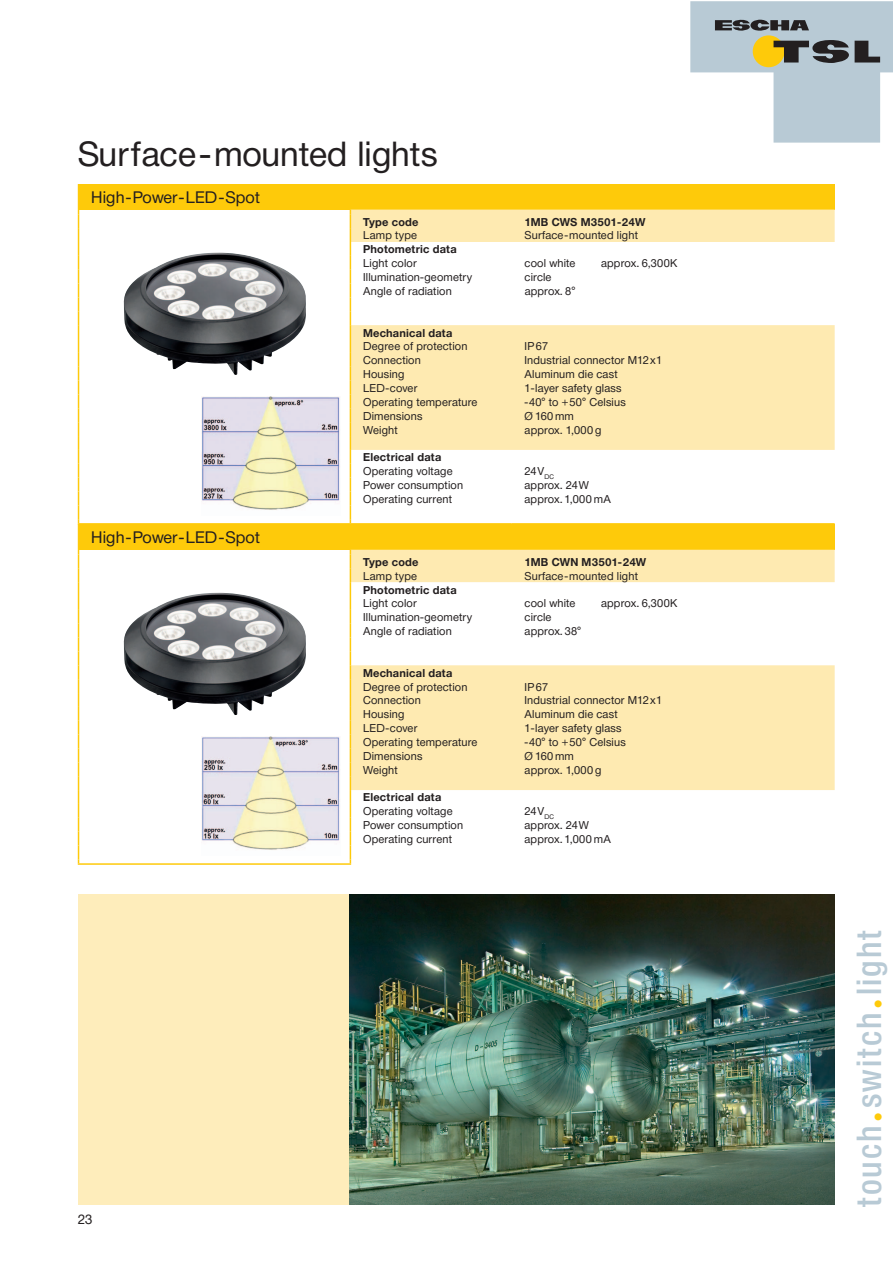
<style>
.page{position:relative;width:893px;height:1263px;background:#fff}
.page>*{position:absolute;margin:0;border:0;box-sizing:border-box;transform-origin:0 0}
.t1{font:34.5px "Neue Helvetica BQ";color:#231f20}
.t2{font:500 34.5px "Neue Helvetica Condensed BQ";letter-spacing:.055em;color:#b8cad5}
.t3{font:16.5px "Neue Helvetica BQ";letter-spacing:.005em;color:#231f20}
.t4{font:13.5px "Neue Helvetica BQ";color:#231f20}
.t5{font:11.25px "Neue Helvetica BQ";letter-spacing:.015em;color:#231f20}
.t6{font:700 11.25px "Neue Helvetica BQ";letter-spacing:.015em;color:#231f20}
.s1{font-family:"Futura";font-weight:700;font-size:30px;color:#feca0a}
</style>
<div class="page">
<svg style="left:690px;top:1px;width:203px;height:142px"></svg>
<div style="left:78px;top:894px;width:757px;height:311px;background:#feedbb"></div>
<div style="left:79px;top:184px;width:756px;height:26px;background:#feca0a"></div>
<svg style="left:351px;top:210px;width:484px;height:240px;fill:#feeab1"></svg>
<svg style="left:350px;top:210px;width:1px;height:313px"></svg>
<hr style="left:78px;top:523px;width:434px;height:2px;background:#feca0a">
<hr style="left:512px;top:523px;width:323px;height:2px;background:#feca0a">
<div style="left:79px;top:524px;width:756px;height:26px;background:#feca0a"></div>
<svg style="left:351px;top:550px;width:484px;height:240px;fill:#feeab1"></svg>
<svg style="left:78px;top:184px;width:1px;height:679px"></svg>
<hr style="left:78px;top:863px;width:273px;height:2px;background:#feca0a">
<svg style="left:350px;top:550px;width:1px;height:313px"></svg>
<img style="left:124px;top:253px;width:182px;height:122px">
<img style="left:124px;top:593px;width:182px;height:122px">
<img style="left:350px;top:894px;width:485px;height:311px">
<img style="left:202px;top:736px;width:138px;height:114px">
<img style="left:202px;top:396px;width:138px;height:114px">
<h1 class="t1" style="left:78px;top:142px;width:361px">Surface-mounted lights</h1>
<h2 class="t3" style="left:91px;top:192px;width:170px">High-Power-LED-Spot</h2>
<h2 class="t3" style="left:91px;top:532px;width:170px">High-Power-LED-Spot</h2>
<p class="t6" style="left:363px;top:218px;width:57px">Type code</p>
<p class="t6" style="left:524px;top:218px;width:122px">1MB CWS M3501-24W</p>
<p class="t5" style="left:363px;top:232px;width:55px">Lamp type</p>
<p class="t5" style="left:524px;top:232px;width:115px">Surface-mounted light</p>
<p class="t6" style="left:363px;top:246px;width:95px">Photometric data</p>
<p class="t5" style="left:363px;top:260px;width:55px">Light color</p>
<p class="t5" style="left:524px;top:260px;width:52px">cool white</p>
<p class="t5" style="left:601px;top:260px;width:78px">approx. 6,300K</p>
<p class="t5" style="left:363px;top:273px;width:110px">Illumination-geometry</p>
<p class="t5" style="left:524px;top:273px;width:28px">circle</p>
<p class="t5" style="left:363px;top:287px;width:90px">Angle of radiation</p>
<p class="t5" style="left:525px;top:287px;width:52px">approx. 8°</p>
<p class="t6" style="left:363px;top:329px;width:91px">Mechanical data</p>
<p class="t5" style="left:363px;top:343px;width:106px">Degree of protection</p>
<p class="t5" style="left:525px;top:343px;width:25px">IP67</p>
<p class="t5" style="left:363px;top:357px;width:59px">Connection</p>
<p class="t5" style="left:524px;top:357px;width:139px">Industrial connector M12x1</p>
<p class="t5" style="left:363px;top:370px;width:43px">Housing</p>
<p class="t5" style="left:524px;top:370px;width:95px">Aluminum die cast</p>
<p class="t5" style="left:363px;top:384px;width:56px">LED-cover</p>
<p class="t5" style="left:524px;top:384px;width:98px">1-layer safety glass</p>
<p class="t5" style="left:363px;top:398px;width:116px">Operating temperature</p>
<p class="t5" style="left:525px;top:398px;width:103px">-40° to +50° Celsius</p>
<p class="t5" style="left:363px;top:412px;width:61px">Dimensions</p>
<p class="t5" style="left:524px;top:412px;width:51px">Ø 160 mm</p>
<p class="t5" style="left:363px;top:426px;width:36px">Weight</p>
<p class="t5" style="left:525px;top:426px;width:78px">approx. 1,000 g</p>
<p class="t6" style="left:363px;top:454px;width:80px">Electrical data</p>
<p class="t5" style="left:363px;top:467px;width:91px">Operating voltage</p>
<p class="t5" style="left:524px;top:467px;width:31px">24V<sub>DC</sub></p>
<p class="t5" style="left:363px;top:481px;width:101px">Power consumption</p>
<p class="t5" style="left:524px;top:481px;width:66px">approx. 24W</p>
<p class="t5" style="left:363px;top:495px;width:90px">Operating current</p>
<p class="t5" style="left:524px;top:495px;width:88px">approx. 1,000 mA</p>
<p class="t6" style="left:363px;top:558px;width:57px">Type code</p>
<p class="t6" style="left:524px;top:558px;width:123px">1MB CWN M3501-24W</p>
<p class="t5" style="left:363px;top:572px;width:55px">Lamp type</p>
<p class="t5" style="left:524px;top:572px;width:115px">Surface-mounted light</p>
<p class="t6" style="left:363px;top:586px;width:95px">Photometric data</p>
<p class="t5" style="left:363px;top:600px;width:55px">Light color</p>
<p class="t5" style="left:524px;top:600px;width:52px">cool white</p>
<p class="t5" style="left:601px;top:600px;width:78px">approx. 6,300K</p>
<p class="t5" style="left:363px;top:614px;width:110px">Illumination-geometry</p>
<p class="t5" style="left:524px;top:614px;width:28px">circle</p>
<p class="t5" style="left:363px;top:627px;width:90px">Angle of radiation</p>
<p class="t5" style="left:525px;top:627px;width:58px">approx. 38°</p>
<p class="t6" style="left:363px;top:669px;width:91px">Mechanical data</p>
<p class="t5" style="left:363px;top:683px;width:106px">Degree of protection</p>
<p class="t5" style="left:525px;top:683px;width:25px">IP67</p>
<p class="t5" style="left:363px;top:697px;width:59px">Connection</p>
<p class="t5" style="left:524px;top:697px;width:139px">Industrial connector M12x1</p>
<p class="t5" style="left:363px;top:711px;width:43px">Housing</p>
<p class="t5" style="left:524px;top:711px;width:95px">Aluminum die cast</p>
<p class="t5" style="left:363px;top:724px;width:56px">LED-cover</p>
<p class="t5" style="left:524px;top:724px;width:98px">1-layer safety glass</p>
<p class="t5" style="left:363px;top:738px;width:116px">Operating temperature</p>
<p class="t5" style="left:525px;top:738px;width:103px">-40° to +50° Celsius</p>
<p class="t5" style="left:363px;top:752px;width:61px">Dimensions</p>
<p class="t5" style="left:524px;top:752px;width:51px">Ø 160 mm</p>
<p class="t5" style="left:363px;top:766px;width:36px">Weight</p>
<p class="t5" style="left:525px;top:766px;width:78px">approx. 1,000 g</p>
<p class="t6" style="left:363px;top:794px;width:80px">Electrical data</p>
<p class="t5" style="left:363px;top:808px;width:91px">Operating voltage</p>
<p class="t5" style="left:524px;top:808px;width:31px">24V<sub>DC</sub></p>
<p class="t5" style="left:363px;top:821px;width:101px">Power consumption</p>
<p class="t5" style="left:524px;top:821px;width:66px">approx. 24W</p>
<p class="t5" style="left:363px;top:835px;width:90px">Operating current</p>
<p class="t5" style="left:524px;top:835px;width:88px">approx. 1,000 mA</p>
<p class="t4" style="left:78px;top:1214px;width:16px">23</p>
<h1 class="t2" style="left:849px;top:1207px;width:279px;rotate:-90deg">touch<span class="s1">.</span>switch<span class="s1">.</span>light</h1>
</div>
